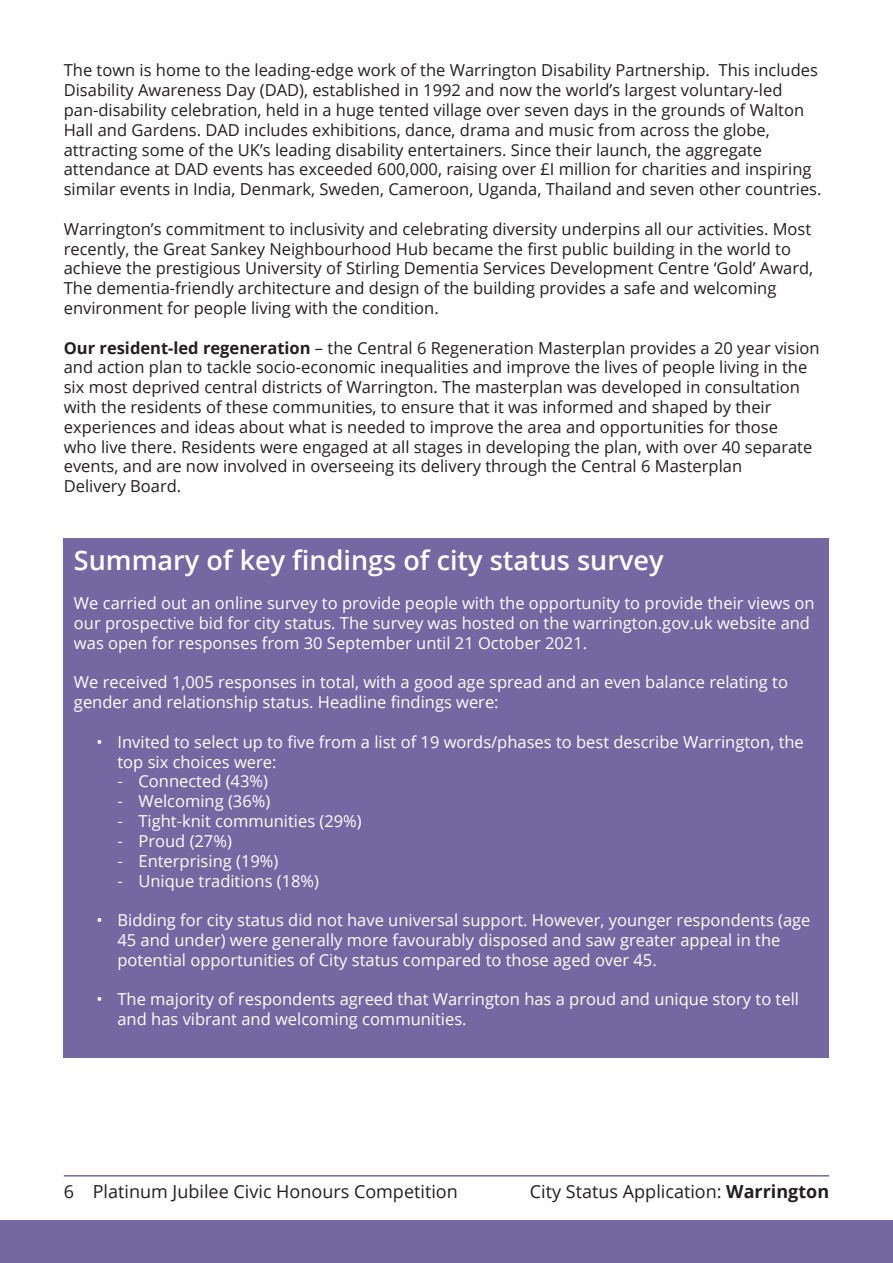
<style>
.page{position:relative;width:893px;height:1263px;background:#fff}
.page>*{position:absolute;margin:0;border:0;box-sizing:border-box;transform-origin:0 0}
.t1{font:600 27px "Open Sans";color:#fff}
.t2{font:18px "Open Sans";color:#231f20}
.t3{font:16.5px/19.8px "Open Sans";color:#231f20}
.t4{font:16.5px/19.8px "Open Sans";color:#fff}
.s1{font-weight:700}
</style>
<div class="page">
<div style="left:0;top:1220px;width:893px;height:43px;background:#7368a2"></div>
<hr style="left:64px;top:1175px;width:765px;height:1px;background:#7368a2">
<div style="left:64px;top:538px;width:765px;height:519px;background:#7368a2"></div>
<p class="t3" style="left:64px;top:60px;width:756px">The town is home to the leading-edge work of the Warrington Disability Partnership. This includes Disability Awareness Day (DAD), established in 1992 and now the world’s largest voluntary-led pan-disability celebration, held in a huge tented village over seven days in the grounds of Walton Hall and Gardens. DAD includes exhibitions, dance, drama and music from across the globe,</p>
<p class="t3" style="left:64px;top:139px;width:700px">attracting some of the UK’s leading disability entertainers. Since their launch, the aggregate</p>
<p class="t3" style="left:64px;top:159px;width:759px">attendance at DAD events has exceeded 600,000, raising over £I million for charities and inspiring similar events in India, Denmark, Sweden, Cameroon, Uganda, Thailand and seven other countries.</p>
<p class="t3" style="left:64px;top:218px;width:751px">Warrington’s commitment to inclusivity and celebrating diversity underpins all our activities. Most recently, the Great Sankey Neighbourhood Hub became the first public building in the world to achieve the prestigious University of Stirling Dementia Services Development Centre ‘Gold’ Award,</p>
<p class="t3" style="left:64px;top:278px;width:714px">The dementia-friendly architecture and design of the building provides a safe and welcoming</p>
<p class="t3" style="left:64px;top:298px;width:376px">environment for people living with the condition.</p>
<p class="t3" style="left:64px;top:337px;width:757px"><span class="s1">Our resident-led regeneration</span> – the Central 6 Regeneration Masterplan provides a 20 year vision</p>
<p class="t3" style="left:64px;top:357px;width:745px">and action plan to tackle socio-economic inequalities and improve the lives of people living in the six most deprived central districts of Warrington. The masterplan was developed in consultation with the residents of these communities, to ensure that it was informed and shaped by their</p>
<p class="t3" style="left:64px;top:416px;width:750px">experiences and ideas about what is needed to improve the area and opportunities for those who live there. Residents were engaged at all stages in developing the plan, with over 40 separate events, and are now involved in overseeing its delivery through the Central 6 Masterplan</p>
<p class="t3" style="left:64px;top:476px;width:119px">Delivery Board.</p>
<p class="t1" style="left:74px;top:541px;width:591px">Summary of key findings of city status survey</p>
<p class="t4" style="left:74px;top:593px;width:742px">We carried out an online survey to provide people with the opportunity to provide their views on our prospective bid for city status. The survey was hosted on the warrington.gov.uk website and was open for responses from 30 September until 21 October 2021.</p>
<p class="t4" style="left:74px;top:672px;width:716px">We received 1,005 responses in total, with a good age spread and an even balance relating to</p>
<p class="t4" style="left:74px;top:692px;width:426px">gender and relationship status. Headline findings were:</p>
<p class="t4" style="left:96px;top:731px;width:709px">• Invited to select up to five from a list of 19 words/phases to best describe Warrington, the</p>
<p class="t4" style="left:117px;top:751px;width:161px">top six choices were:</p>
<p class="t4" style="left:117px;top:771px;width:152px">- Connected (43%)</p>
<p class="t4" style="left:117px;top:791px;width:154px">- Welcoming (36%)</p>
<p class="t4" style="left:117px;top:811px;width:246px">- Tight-knit communities (29%)</p>
<p class="t4" style="left:117px;top:830px;width:116px">- Proud (27%)</p>
<p class="t4" style="left:117px;top:850px;width:162px">- Enterprising (19%)</p>
<p class="t4" style="left:117px;top:870px;width:203px">- Unique traditions (18%)</p>
<p class="t4" style="left:96px;top:910px;width:716px">• Bidding for city status did not have universal support. However, younger respondents (age</p>
<p class="t4" style="left:117px;top:929px;width:664px">45 and under) were generally more favourably disposed and saw greater appeal in the</p>
<p class="t4" style="left:117px;top:949px;width:541px">potential opportunities of City status compared to those aged over 45.</p>
<p class="t4" style="left:96px;top:989px;width:704px">• The majority of respondents agreed that Warrington has a proud and unique story to tell</p>
<p class="t4" style="left:117px;top:1009px;width:351px">and has vibrant and welcoming communities.</p>
<p class="t2" style="left:64px;top:1179px;width:396px">6 Platinum Jubilee Civic Honours Competition</p>
<p class="t2" style="left:530px;top:1179px;width:301px">City Status Application: <span class="s1">Warrington</span></p>
</div>
